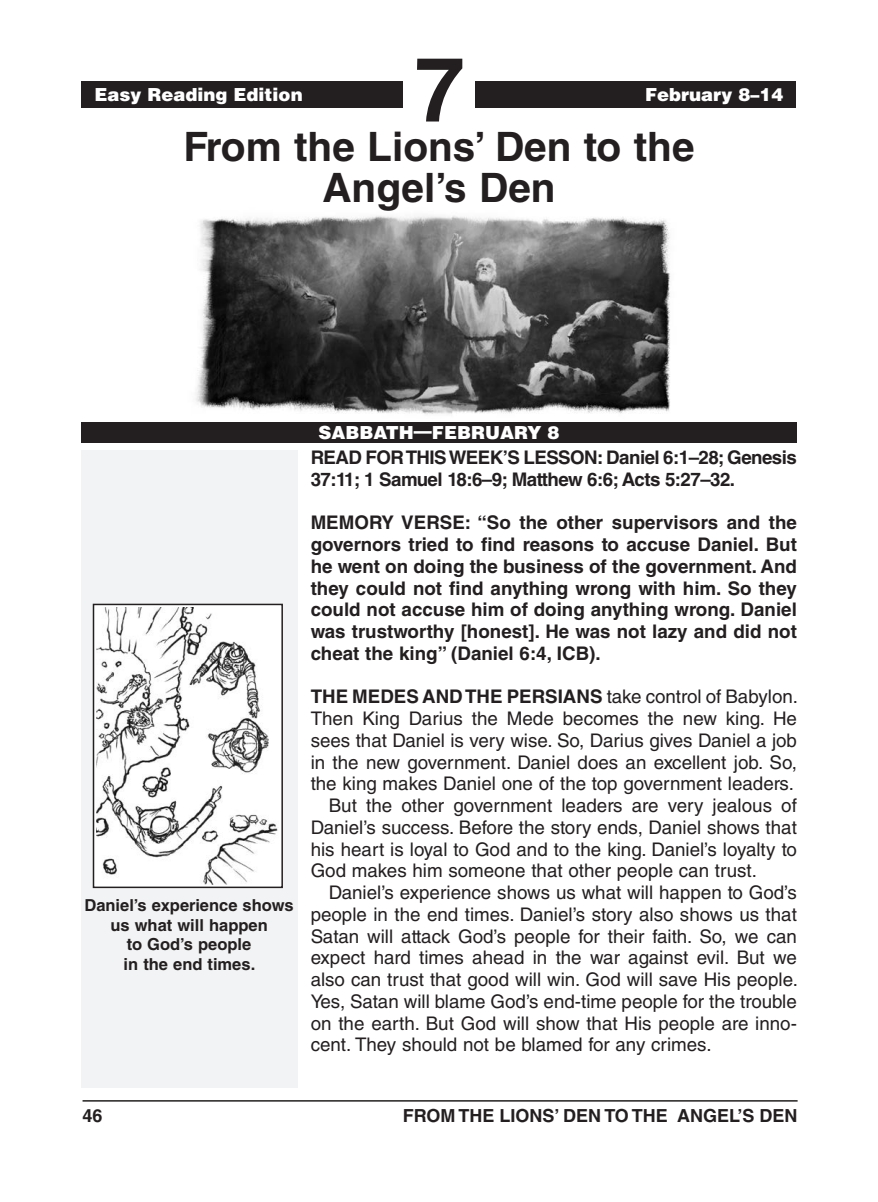
<style>
.page{position:relative;width:878px;height:1202px;background:#fff}
.page>*{position:absolute;margin:0;border:0;box-sizing:border-box;transform-origin:0 0}
.t1{font:700 90px "Helvetica LT Std";color:#231f20}
.Lesson_Title{font:700 40.5px/40.5px "Helvetica LT Std";color:#231f20;text-align:center}
.Body_Text{font:18.75px/21.8px "Helvetica LT Std";color:#231f20;text-align:justify}
.Body_Text_NoIndent_B{font:700 18.75px/21.8px "Helvetica LT Std";letter-spacing:-.03em;color:#231f20}
.Body_Text_NoIndent_S{font:18.75px/21.8px "Helvetica LT Std";color:#231f20;text-align:justify}
.Sabbath_Heading{font:900 18px "Helvetica LT Std";color:#fff}
.t2{font:700 18px "Helvetica LT Std";color:#231f20}
.Running_Head_-_Right{font:900 18px "Helvetica LT Std";color:#fff}
.Image_Captions{font:700 16.5px/19.5px "Helvetica LT Std";color:#231f20;text-align:center}
.s1{font-weight:700}
</style>
<div class="page">
<hr style="left:82px;top:1100px;width:715px;height:1px;background:#231f20">
<div style="left:81px;top:450px;width:216px;height:637px;background:#f2f3f4"></div>
<div style="left:82px;top:81px;width:321px;height:27px;background:#231f20"></div>
<div style="left:472px;top:81px;width:323px;height:27px;background:#231f20"></div>
<div style="left:405px;top:55px;width:69px;height:76px;background:#fff"></div>
<div style="left:81px;top:422px;width:715px;height:20px;background:#231f20"></div>
<img style="left:196px;top:215px;width:474px;height:200px">
<img style="left:96px;top:608px;width:183px;height:277px">
<div style="left:93px;top:603px;width:190px;height:285px;border:2px solid #231f20"></div>
<p class="Sabbath_Heading" style="left:94px;top:82px;width:210px">Easy Reading Edition</p>
<h1 class="t1" style="left:415px;top:35px;width:52px">7</h1>
<p class="Running_Head_-_Right" style="left:645px;top:82px;width:140px">February 8–14</p>
<p class="Lesson_Title" style="left:183px;top:126px;width:512px">From the Lions’ Den to the<br>Angel’s Den</p>
<p class="Image_Captions" style="left:84px;top:895px;width:211px">Daniel’s experience shows us what will happen<br>to God’s people<br>in the end times.</p>
<p class="Sabbath_Heading" style="left:318px;top:420px;width:242px">SABBATH—FEBRUARY 8</p>
<p class="Body_Text_NoIndent_B" style="left:310px;top:446px;width:487px">READ FOR THIS WEEK’S LESSON: Daniel 6:1–28; Genesis<br>37:11; 1 Samuel 18:6–9; Matthew 6:6; Acts 5:27–32.</p>
<p class="Body_Text_NoIndent_B" style="left:310px;top:511px;width:488px;text-align:justify">MEMORY VERSE: “So the other supervisors and the governors tried to find reasons to accuse Daniel. But he went on doing the business of the government. And they could not find anything wrong with him. So they could not accuse him of doing anything wrong. Daniel was trustworthy [honest]. He was not lazy and did not cheat the king” (Daniel 6:4, ICB).</p>
<p class="Body_Text_NoIndent_S" style="left:310px;top:686px;width:489px"><span class="s1">THE MEDES AND THE PERSIANS</span> take control of Babylon.<br>Then King Darius the Mede becomes the new king. He sees that Daniel is very wise. So, Darius gives Daniel a job in the new government. Daniel does an excellent job. So, the king makes Daniel one of the top government leaders.</p>
<p class="Body_Text" style="left:310px;top:794px;width:488px;text-indent:18px">But the other government leaders are very jealous of Daniel’s success. Before the story ends, Daniel shows that his heart is loyal to God and to the king. Daniel’s loyalty to God makes him someone that other people can trust.</p>
<p class="Body_Text" style="left:310px;top:881px;width:489px;text-indent:18px">Daniel’s experience shows us what will happen to God’s people in the end times. Daniel’s story also shows us that Satan will attack God’s people for their faith. So, we can expect hard times ahead in the war against evil. But we also can trust that good will win. God will save His people.<br>Yes, Satan will blame God’s end-time people for the trouble on the earth. But God will show that His people are inno&shy;cent. They should not be blamed for any crimes.</p>
<p class="t2" style="left:82px;top:1104px;width:22px">46</p>
<p class="t2" style="left:402px;top:1104px;width:396px">FROM THE LIONS’ DEN TO THE ANGEL’S DEN</p>
</div>
